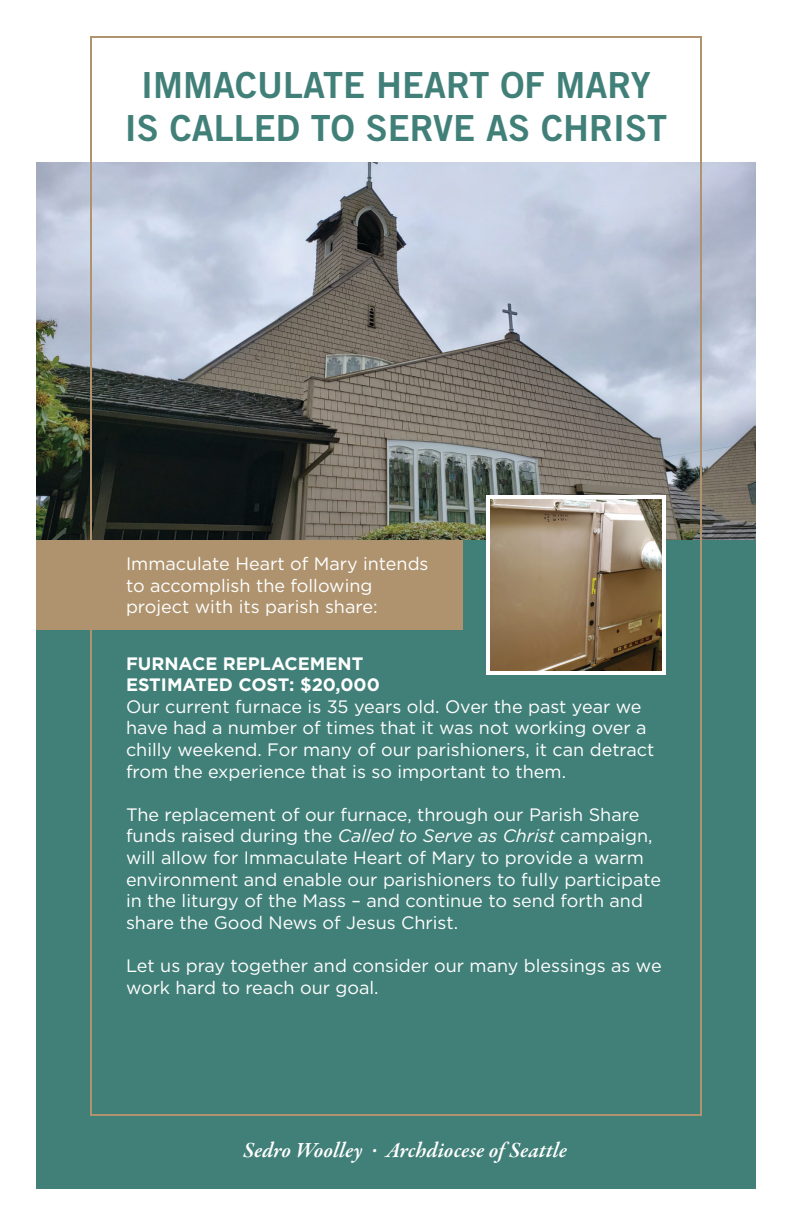
<style>
.page{position:relative;width:792px;height:1224px;background:#fff}
.page>*{position:absolute;margin:0;border:0;box-sizing:border-box;transform-origin:0 0}
.t1{font:36px "Trade Gothic LT Std Bd 2";color:#418078}
.t2{font:italic 600 22px "Garamond Premr Pro";color:#fff}
.t3{font:18px/21.6px "Gotham";color:#fff}
.t4{font:700 18px "Gotham";color:#fff}
.s1{font-style:italic}
</style>
<div class="page">
<div style="left:36px;top:540px;width:720px;height:648px;background:#418078"></div>
<img style="left:36px;top:162px;width:720px;height:378px">
<div style="left:36px;top:540px;width:426px;height:90px;background:#ae936e"></div>
<img style="left:491px;top:500px;width:170px;height:170px">
<div style="left:486px;top:495px;width:180px;height:180px;border:4px solid #fff"></div>
<p class="t1" style="left:141px;top:63px;width:511px">IMMACULATE HEART OF MARY</p>
<p class="t1" style="left:125px;top:106px;width:544px">IS CALLED TO SERVE AS CHRIST</p>
<p class="t3" style="left:126px;top:553px;width:304px">Immaculate Heart of Mary intends</p>
<p class="t3" style="left:126px;top:574px;width:248px">to accomplish the following</p>
<p class="t3" style="left:126px;top:596px;width:253px">project with its parish share:</p>
<p class="t4" style="left:126px;top:651px;width:239px">FURNACE REPLACEMENT</p>
<p class="t4" style="left:126px;top:673px;width:255px">ESTIMATED COST: $20,000</p>
<p class="t3" style="left:126px;top:695px;width:530px">Our current furnace is 35 years old. Over the past year we have had a number of times that it was not working over a chilly weekend. For many of our parishioners, it can detract from the experience that is so important to them.</p>
<p class="t3" style="left:126px;top:803px;width:537px">The replacement of our furnace, through our Parish Share funds raised during the <span class="s1">Called to Serve as Christ</span> campaign, will allow for Immaculate Heart of Mary to provide a warm environment and enable our parishioners to fully participate in the liturgy of the Mass – and continue to send forth and share the Good News of Jesus Christ.</p>
<p class="t3" style="left:126px;top:954px;width:537px">Let us pray together and consider our many blessings as we work hard to reach our goal.</p>
<p class="t2" style="left:243px;top:1136px;width:325px">Sedro Woolley · Archdiocese of Seattle</p>
</div>
